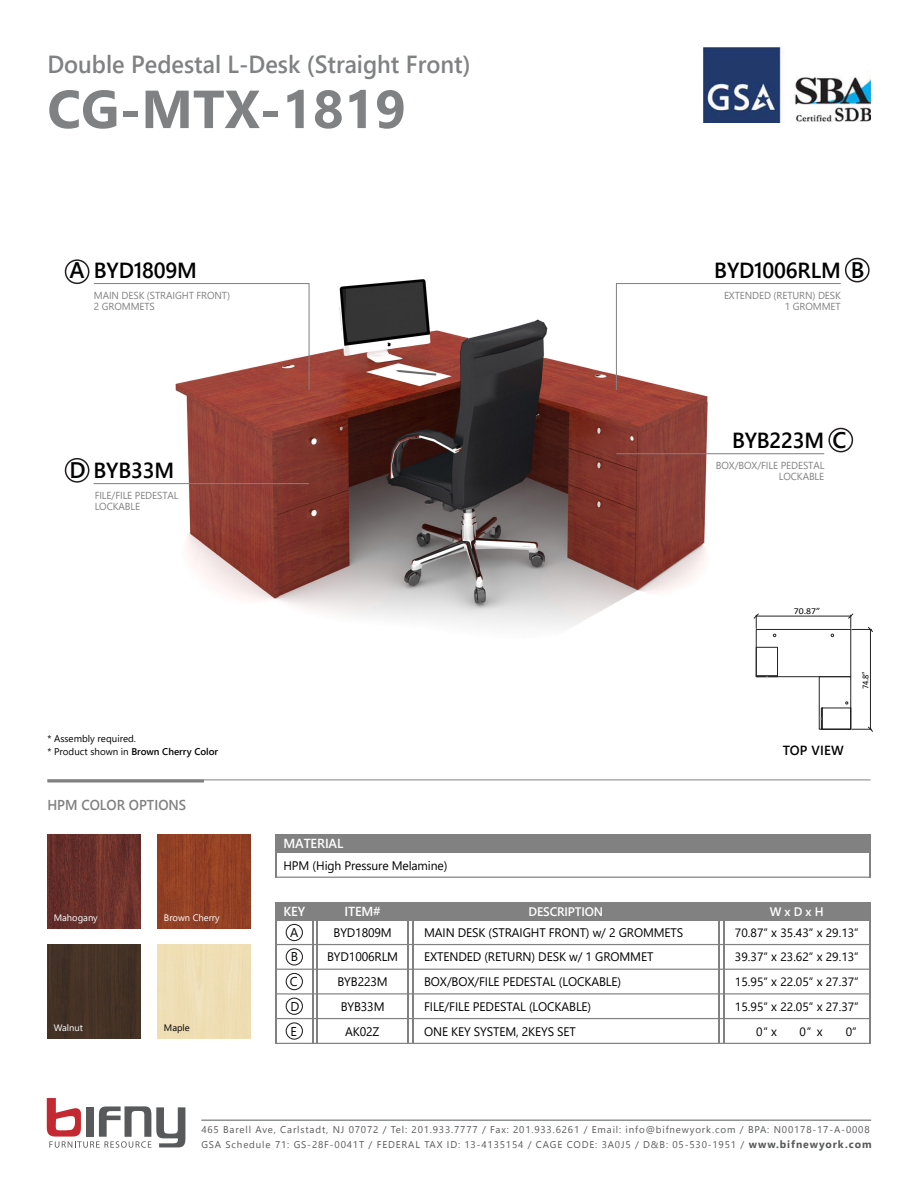
<style>
.page{position:relative;width:918px;height:1188px;background:#fff}
.page>*{position:absolute;margin:0;border:0;box-sizing:border-box;transform-origin:0 0}
.t1{font:700 53.4px "Segoe UI";color:#808183}
.t2{font:600 24.75px "Segoe UI";color:#808183;scale:.95 1}
.t3{font:600 21.9px "Segoe UI";letter-spacing:-.01em;color:#020000}
.t4{font:600 14.25px "Segoe UI";color:#808080;scale:.94 1}
.t5{font:600 13.2px "Segoe UI";letter-spacing:.015em;color:#000}
.t6{font:600 13.05px "Segoe UI";letter-spacing:-.01em;color:#fff}
.t7{font:12.75px/24.9px "Segoe UI";color:#020303;text-align:justify}
.t8{font:12.3px/24.9px "Segoe UI";letter-spacing:-.01em;color:#020000}
.t9{font:600 12.3px "Segoe UI";letter-spacing:-.01em;color:#fff}
.t10{font:12px/24.9px "Segoe UI";color:#000;text-align:justify}
.t11{font:10.2px/11.2px "Segoe UI";letter-spacing:-.01em;color:#818182}
.t12{font:9.75px/14.2px "Leelawadee UI";letter-spacing:.085em;color:#58595b}
.t13{font:9.75px/13.5px "Segoe UI";color:#020202}
.t14{font:9.3px "Segoe UI";color:#fff}
.t15{font:9.3px "Segoe UI";color:#000}
.t16{font:9px "Calibri";color:#030404;scale:1.09 1}
.t17{font:9px "Calibri";color:#030404;scale:.93 1}
.s1{font-size:22.5px;color:#020303}
.s2{font-weight:600}
.s3{font-size:12.75px}
.s4{font-weight:700;font-size:10.5px}
</style>
<div class="page">
<img style="left:87px;top:264px;width:744px;height:440px">
<img style="left:704px;top:47px;width:167px;height:76px">
<div style="left:65px;top:458px;width:24px;height:25px;border:2px solid #231f20;border-radius:50%"></div>
<div style="left:65px;top:259px;width:24px;height:25px;border:2px solid #231f20;border-radius:50%"></div>
<svg style="left:93px;top:283px;width:217px;height:108px"></svg>
<hr style="left:94px;top:483px;width:215px;height:1px;background:#818182">
<hr style="left:616px;top:453px;width:208px;height:1px;background:#818182">
<div style="left:828px;top:428px;width:25px;height:24px;border:2px solid #231f20;border-radius:50%"></div>
<div style="left:845px;top:258px;width:25px;height:24px;border:2px solid #231f20;border-radius:50%"></div>
<svg style="left:615px;top:283px;width:226px;height:108px"></svg>
<div style="left:275px;top:902px;width:596px;height:18px;background:#818182"></div>
<div style="left:275px;top:835px;width:596px;height:18px;background:#818182"></div>
<hr style="left:869px;top:853px;width:2px;height:24px;background:#818182">
<hr style="left:275px;top:853px;width:2px;height:25px;background:#818182">
<div style="left:286px;top:924px;width:17px;height:17px;border:1px solid #231f20;border-radius:50%"></div>
<div style="left:286px;top:948px;width:17px;height:18px;border:1px solid #231f20;border-radius:50%"></div>
<div style="left:286px;top:973px;width:17px;height:17px;border:1px solid #231f20;border-radius:50%"></div>
<hr style="left:275px;top:969px;width:595px;height:1px;background:#818182">
<hr style="left:275px;top:993px;width:595px;height:1px;background:#818182">
<hr style="left:275px;top:877px;width:596px;height:1px;background:#818182">
<hr style="left:275px;top:944px;width:595px;height:1px;background:#818182">
<div style="left:286px;top:998px;width:17px;height:17px;border:1px solid #231f20;border-radius:50%"></div>
<hr style="left:275px;top:1018px;width:595px;height:1px;background:#818182">
<hr style="left:275px;top:920px;width:2px;height:99px;background:#818182">
<hr style="left:312px;top:920px;width:1px;height:98px;background:#818182">
<hr style="left:316px;top:920px;width:2px;height:98px;background:#818182">
<hr style="left:407px;top:920px;width:2px;height:98px;background:#818182">
<hr style="left:412px;top:920px;width:1px;height:98px;background:#818182">
<hr style="left:718px;top:920px;width:2px;height:98px;background:#818182">
<hr style="left:723px;top:920px;width:1px;height:98px;background:#818182">
<hr style="left:869px;top:920px;width:2px;height:99px;background:#818182">
<hr style="left:47px;top:780px;width:824px;height:1px;background:#818182">
<hr style="left:47px;top:780px;width:157px;height:3px;background:#818182">
<div style="left:286px;top:1022px;width:17px;height:18px;border:1px solid #231f20;border-radius:50%"></div>
<hr style="left:275px;top:1043px;width:595px;height:1px;background:#818182">
<hr style="left:275px;top:945px;width:2px;height:99px;background:#818182">
<hr style="left:312px;top:945px;width:1px;height:98px;background:#818182">
<hr style="left:316px;top:945px;width:2px;height:98px;background:#818182">
<hr style="left:407px;top:945px;width:2px;height:98px;background:#818182">
<hr style="left:412px;top:945px;width:1px;height:98px;background:#818182">
<hr style="left:718px;top:945px;width:2px;height:98px;background:#818182">
<hr style="left:723px;top:945px;width:1px;height:98px;background:#818182">
<hr style="left:869px;top:945px;width:2px;height:99px;background:#818182">
<svg style="left:47px;top:1098px;width:138px;height:50px"></svg>
<hr style="left:201px;top:1120px;width:670px;height:1px;background:#58595b">
<img style="left:158px;top:835px;width:93px;height:93px">
<img style="left:47px;top:835px;width:94px;height:93px">
<div style="left:47px;top:945px;width:94px;height:93px;background:#443226"></div>
<div style="left:756px;top:629px;width:95px;height:48px;border:1px solid #242424"></div>
<hr style="left:756px;top:616px;width:95px;height:1px;background:#242424">
<svg style="left:754px;top:613px;width:5px;height:15px"></svg>
<svg style="left:819px;top:613px;width:54px;height:119px"></svg>
<div style="left:756px;top:647px;width:22px;height:30px;border:1px solid #242424"></div>
<svg style="left:756px;top:675px;width:22px;height:3px"></svg>
<h2 class="t2" style="left:47px;top:41px;width:447px">Double Pedestal L-Desk (Straight Front)</h2>
<h1 class="t1" style="left:47px;top:59px;width:360px">CG-MTX-1819</h1>
<h3 class="t3" style="left:70px;top:250px;width:129px"><span class="s1">A</span> BYD1809M</h3>
<p class="t11" style="left:94px;top:289px;width:138px">MAIN DESK (STRAIGHT FRONT)<br>2 GROMMETS</p>
<h3 class="t3" style="left:70px;top:449px;width:106px"><span class="s1">D</span> BYB33M</h3>
<p class="t11" style="left:95px;top:489px;width:85px">FILE/FILE PEDESTAL<br>LOCKABLE</p>
<p class="t13" style="left:47px;top:731px;width:172px">* Assembly required.<br>* Product shown in <span class="s2">Brown Cherry Color</span></p>
<h3 class="t4" style="left:47px;top:792px;width:149px">HPM COLOR OPTIONS</h3>
<h3 class="t6" style="left:284px;top:831px;width:61px">MATERIAL</h3>
<p class="t8" style="left:284px;top:852px;width:165px">HPM (High Pressure Melamine)</p>
<h3 class="t3" style="left:714px;top:249px;width:152px">BYD1006RLM <span class="s1">B</span></h3>
<p class="t11" style="left:724px;top:289px;width:118px;text-align:right">EXTENDED (RETURN) DESK<br>1 GROMMET</p>
<h3 class="t3" style="left:732px;top:420px;width:116px">BYB223M <span class="s1">C</span></h3>
<p class="t11" style="left:716px;top:459px;width:110px;text-align:right">BOX/BOX/FILE PEDESTAL<br>LOCKABLE</p>
<p class="t16" style="left:794px;top:605px;width:26px">70.87”</p>
<p class="t17" style="left:859px;top:689px;width:21px;rotate:-90deg">74.8”</p>
<h3 class="t5" style="left:783px;top:738px;width:63px">TOP VIEW</h3>
<p class="t14" style="left:54px;top:909px;width:46px">Mahogany</p>
<p class="t14" style="left:164px;top:909px;width:57px">Brown Cherry</p>
<p class="t14" style="left:54px;top:1019px;width:31px">Walnut</p>
<p class="t15" style="left:164px;top:1019px;width:27px">Maple</p>
<h3 class="t6" style="left:284px;top:899px;width:23px">KEY</h3>
<h3 class="t6" style="left:344px;top:899px;width:38px">ITEM#</h3>
<p class="t9" style="left:529px;top:900px;width:76px">DESCRIPTION</p>
<p class="t9" style="left:770px;top:900px;width:55px">W x D x H</p>
<p class="t10" style="left:735px;top:919px;width:125px">70.87” <span class="s3">x</span> 35.43” <span class="s3">x</span> 29.13” 39.37” <span class="s3">x</span> 23.62” <span class="s3">x</span> 29.13” 15.95” <span class="s3">x</span> 22.05” <span class="s3">x</span> 27.37”</p>
<h3 class="t7" style="left:290px;top:993px;width:10px">D</h3>
<p class="t8" style="left:341px;top:993px;width:45px">BYB33M</p>
<p class="t8" style="left:424px;top:993px;width:169px">FILE/FILE PEDESTAL (LOCKABLE)</p>
<p class="t10" style="left:756px;top:993px;width:104px;text-indent:-21px">15.95” <span class="s3">x</span> 22.05” <span class="s3">x</span> 27.37”<br>0” <span class="s3">x</span></p>
<h3 class="t7" style="left:290px;top:918px;width:10px">A B C</h3>
<p class="t8" style="left:327px;top:919px;width:73px;text-align:center">BYD1809M<br>BYD1006RLM<br>BYB223M</p>
<p class="t8" style="left:424px;top:919px;width:261px">MAIN DESK (STRAIGHT FRONT) w/ 2 GROMMETS<br>EXTENDED (RETURN) DESK w/ 1 GROMMET<br>BOX/BOX/FILE PEDESTAL (LOCKABLE)</p>
<h3 class="t7" style="left:290px;top:1018px;width:8px">E</h3>
<p class="t8" style="left:345px;top:1018px;width:36px">AK02Z</p>
<p class="t8" style="left:424px;top:1018px;width:153px">ONE KEY SYSTEM, 2KEYS SET</p>
<p class="t10" style="left:799px;top:1018px;width:25px">0” <span class="s3">x</span></p>
<p class="t10" style="left:846px;top:1018px;width:12px">0”</p>
<p class="t12" style="left:201px;top:1122px;width:672px">465 Barell Ave, Carlstadt, NJ 07072 / Tel: 201.933.7777 / Fax: 201.933.6261 / Email: info@bifnewyork.com / BPA: N00178-17-A-0008<br>GSA Schedule 71: GS-28F-0041T / FEDERAL TAX ID: 13-4135154 / CAGE CODE: 3A0J5 / D&amp;B: 05-530-1951 / <span class="s4">www.bifnewyork.com</span></p>
</div>
